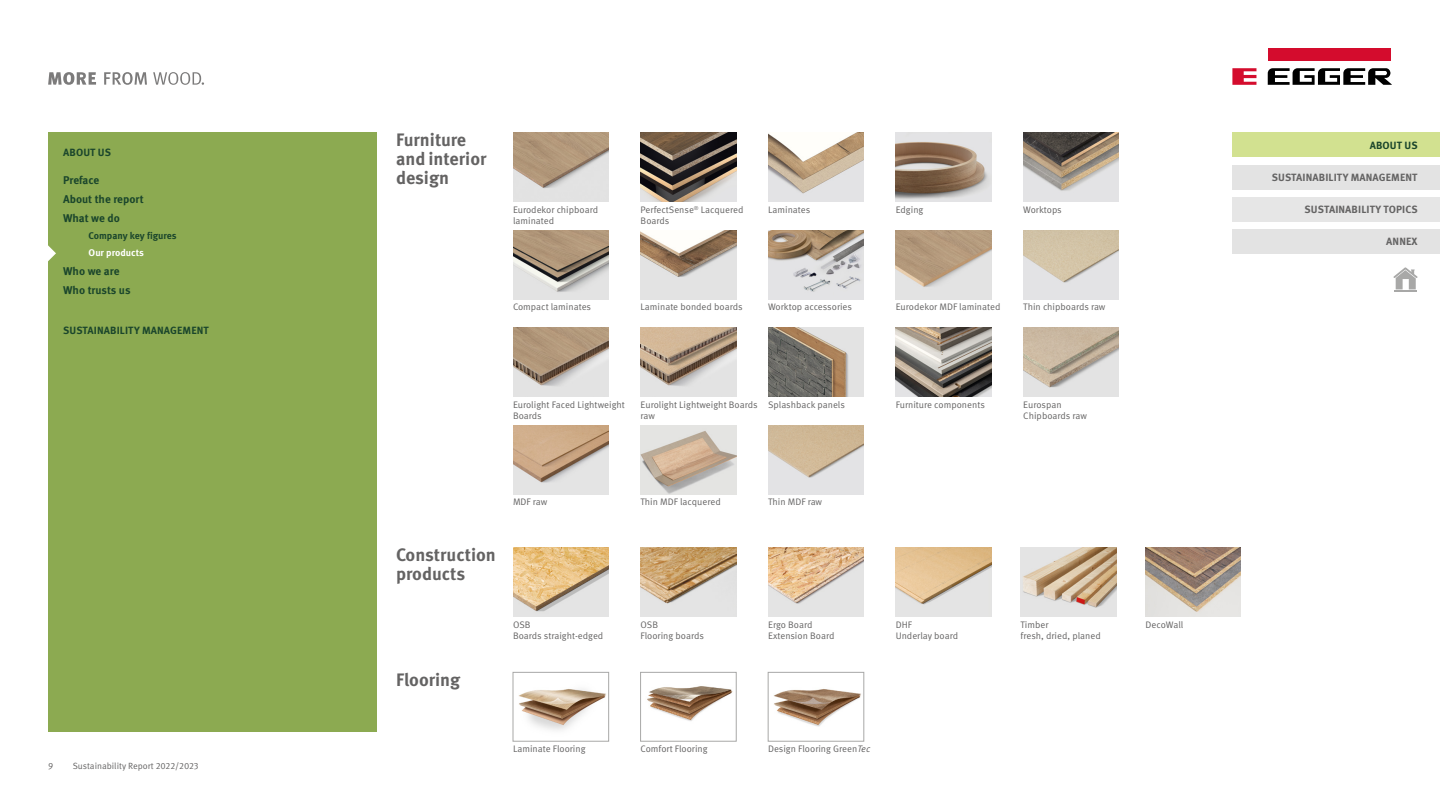
<style>
.page{position:relative;width:1440px;height:810px;background:#fff}
.page>*{position:absolute;margin:0;border:0;box-sizing:border-box;transform-origin:0 0}
.t1{font:700 18px/18.8px "Meta Pro";color:#646363}
.t2{font:700 11.25px/18.8px "Meta Pro";color:#1b462c}
.t3{font:700 10.5px "Meta Pro";letter-spacing:.01em;color:#646363}
.t4{font:700 10.5px "Meta Pro";letter-spacing:.01em;color:#1b462c}
.t5{font:700 9.75px "Meta Pro";color:#1b462c}
.t6{font:700 9.75px "Meta Pro";color:#fff}
.t7{font:9.45px/11.3px "Meta Pro";color:#646363}
.t8{font:9px "Meta Pro";color:#646363}
.s1{font-style:italic}
</style>
<div class="page">
<div style="left:1268px;top:48px;width:122px;height:13px;background:#d40c2d"></div>
<svg style="left:1232px;top:68px;width:24px;height:17px"></svg>
<svg style="left:1268px;top:68px;width:124px;height:17px"></svg>
<svg style="left:1393px;top:267px;width:25px;height:24px"></svg>
<div style="left:1232px;top:133px;width:208px;height:24px;background:#d2e190"></div>
<div style="left:1232px;top:165px;width:208px;height:24px;background:#e3e3e3"></div>
<div style="left:1232px;top:197px;width:208px;height:24px;background:#e6e6e6"></div>
<div style="left:1232px;top:229px;width:208px;height:25px;background:#e3e3e3"></div>
<svg style="left:48px;top:72px;width:48px;height:13px"></svg>
<svg style="left:104px;top:72px;width:43px;height:13px"></svg>
<svg style="left:153px;top:72px;width:51px;height:13px"></svg>
<div style="left:48px;top:133px;width:328px;height:599px;background:#8caa51"></div>
<svg style="left:48px;top:245px;width:8px;height:16px"></svg>
<img style="left:513px;top:230px;width:96px;height:69px">
<img style="left:641px;top:230px;width:95px;height:69px">
<img style="left:768px;top:230px;width:96px;height:69px">
<img style="left:896px;top:230px;width:95px;height:69px">
<img style="left:1023px;top:230px;width:96px;height:69px">
<img style="left:513px;top:328px;width:96px;height:69px">
<img style="left:641px;top:328px;width:95px;height:69px">
<img style="left:768px;top:328px;width:96px;height:69px">
<img style="left:896px;top:328px;width:95px;height:69px">
<img style="left:1023px;top:328px;width:96px;height:69px">
<img style="left:513px;top:133px;width:96px;height:69px">
<img style="left:641px;top:133px;width:95px;height:69px">
<img style="left:768px;top:133px;width:96px;height:69px">
<img style="left:896px;top:133px;width:95px;height:69px">
<img style="left:1023px;top:133px;width:96px;height:69px">
<img style="left:513px;top:425px;width:96px;height:69px">
<img style="left:641px;top:425px;width:95px;height:69px">
<img style="left:768px;top:425px;width:96px;height:69px">
<img style="left:1021px;top:548px;width:95px;height:68px">
<img style="left:513px;top:548px;width:96px;height:68px">
<img style="left:641px;top:548px;width:95px;height:68px">
<img style="left:768px;top:548px;width:96px;height:68px">
<img style="left:896px;top:548px;width:95px;height:68px">
<img style="left:519px;top:689px;width:87px;height:41px">
<div style="left:513px;top:672px;width:96px;height:69px;border:1px solid #a8a8a7"></div>
<img style="left:647px;top:686px;width:86px;height:35px">
<div style="left:640px;top:672px;width:96px;height:69px;border:1px solid #a8a8a7"></div>
<img style="left:774px;top:689px;width:87px;height:38px">
<div style="left:768px;top:672px;width:96px;height:69px;border:1px solid #a8a8a7"></div>
<img style="left:1145px;top:548px;width:96px;height:68px">
<p class="t4" style="left:63px;top:144px;width:49px">ABOUT US</p>
<p class="t2" style="left:63px;top:170px;width:82px">Preface<br>About the report<br>What we do</p>
<p class="t5" style="left:89px;top:228px;width:89px">Company key figures</p>
<p class="t6" style="left:89px;top:245px;width:57px">Our products</p>
<p class="t2" style="left:63px;top:261px;width:69px">Who we are<br>Who trusts us</p>
<p class="t4" style="left:63px;top:322px;width:147px">SUSTAINABILITY MANAGEMENT</p>
<p class="t8" style="left:48px;top:760px;width:7px">9</p>
<p class="t8" style="left:73px;top:760px;width:127px">Sustainability Report 2022/2023</p>
<h1 class="t1" style="left:396px;top:130px;width:92px">Furniture and interior design</h1>
<p class="t7" style="left:513px;top:204px;width:87px">Eurodekor chipboard laminated</p>
<p class="t7" style="left:641px;top:204px;width:104px">PerfectSense<sup>®</sup> Lacquered<br>Boards</p>
<p class="t7" style="left:768px;top:204px;width:44px">Laminates</p>
<p class="t7" style="left:896px;top:204px;width:29px">Edging</p>
<p class="t7" style="left:1023px;top:204px;width:40px">Worktops</p>
<p class="t7" style="left:513px;top:301px;width:80px">Compact laminates</p>
<p class="t7" style="left:641px;top:301px;width:104px">Laminate bonded boards</p>
<p class="t7" style="left:768px;top:301px;width:85px">Worktop accessories</p>
<p class="t7" style="left:896px;top:301px;width:106px">Eurodekor MDF laminated</p>
<p class="t7" style="left:1023px;top:301px;width:84px">Thin chipboards raw</p>
<p class="t7" style="left:513px;top:399px;width:113px">Eurolight Faced Lightweight<br>Boards</p>
<p class="t7" style="left:641px;top:399px;width:119px">Eurolight Lightweight Boards raw</p>
<p class="t7" style="left:768px;top:399px;width:78px">Splashback panels</p>
<p class="t7" style="left:896px;top:399px;width:91px">Furniture components</p>
<p class="t7" style="left:1023px;top:399px;width:65px">Eurospan<br>Chipboards raw</p>
<h1 class="t1" style="left:396px;top:544px;width:101px">Construction products</h1>
<h1 class="t1" style="left:396px;top:669px;width:66px">Flooring</h1>
<p class="t7" style="left:513px;top:496px;width:36px">MDF raw</p>
<p class="t7" style="left:641px;top:496px;width:82px">Thin MDF lacquered</p>
<p class="t7" style="left:768px;top:496px;width:56px">Thin MDF raw</p>
<p class="t7" style="left:513px;top:619px;width:92px">OSB<br>Boards straight-edged</p>
<p class="t7" style="left:641px;top:619px;width:65px">OSB<br>Flooring boards</p>
<p class="t7" style="left:768px;top:619px;width:68px">Ergo Board<br>Extension Board</p>
<p class="t7" style="left:896px;top:619px;width:64px">DHF<br>Underlay board</p>
<p class="t7" style="left:513px;top:744px;width:74px">Laminate Flooring</p>
<p class="t7" style="left:641px;top:744px;width:69px">Comfort Flooring</p>
<p class="t7" style="left:768px;top:744px;width:104px">Design Flooring Green<span class="s1">Tec</span></p>
<p class="t7" style="left:1021px;top:619px;width:82px">Timber<br>fresh, dried, planed</p>
<p class="t7" style="left:1146px;top:619px;width:39px">DecoWall</p>
<p class="t4" style="left:1370px;top:137px;width:49px">ABOUT US</p>
<p class="t3" style="left:1272px;top:169px;width:147px">SUSTAINABILITY MANAGEMENT</p>
<p class="t3" style="left:1305px;top:201px;width:115px">SUSTAINABILITY TOPICS</p>
<p class="t3" style="left:1386px;top:233px;width:33px">ANNEX</p>
</div>
